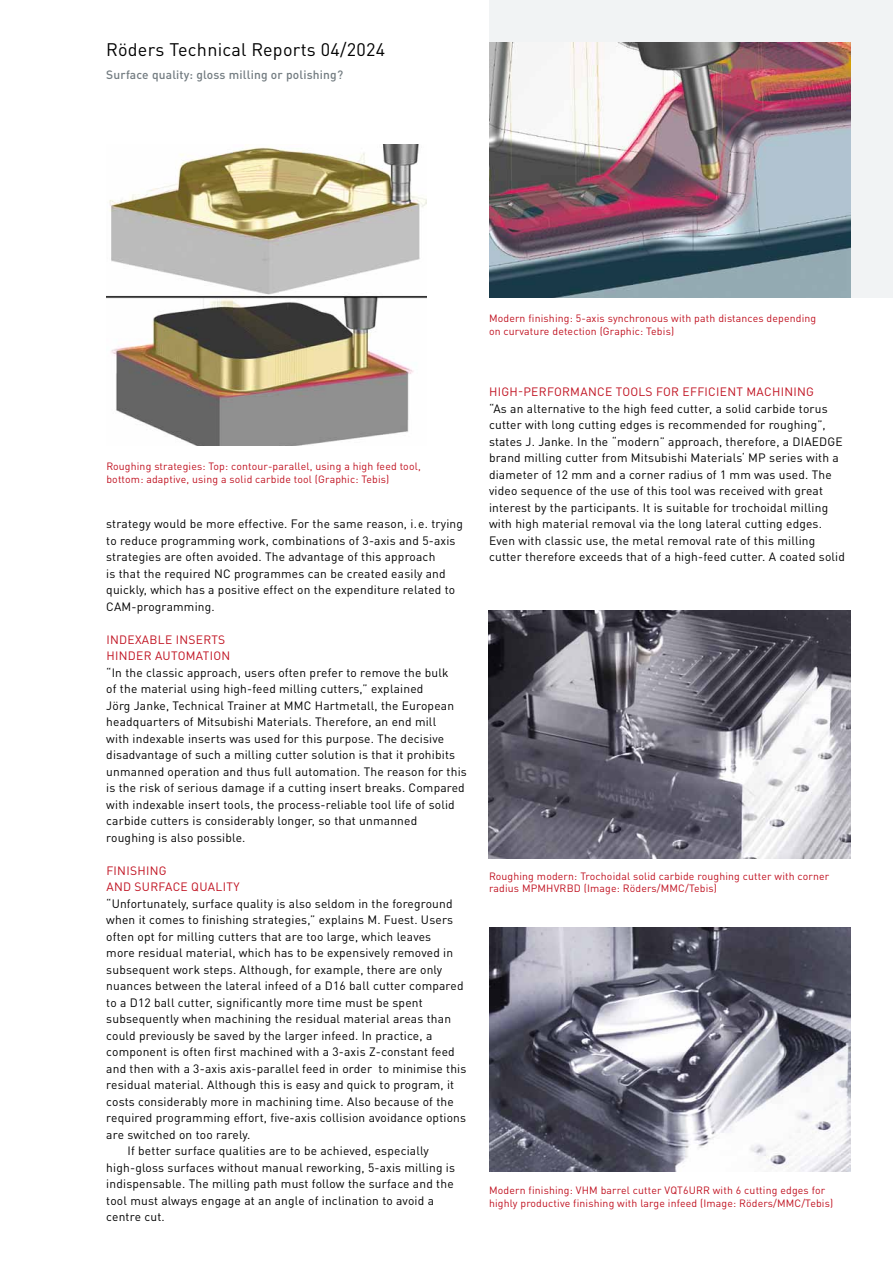
<style>
.page{position:relative;width:893px;height:1263px;background:#fff}
.page>*{position:absolute;margin:0;border:0;box-sizing:border-box;transform-origin:0 0}
.t1{font:18px "DIN Pro";letter-spacing:.015em;color:#000}
.t2{font:12px/16.5px "DIN Pro";letter-spacing:.015em;color:#000}
.t3{font:12px/16.5px "DIN Pro";letter-spacing:.025em;color:#c01120}
.t4{font:500 12px "DIN Pro";letter-spacing:.015em;color:#737c81}
.t5{font:10.5px/12.6px "DIN Pro";letter-spacing:.015em;color:#c01120}
</style>
<div class="page">
<div style="left:489px;top:0;width:404px;height:297px;background:#f1f3f4"></div>
<img style="left:106px;top:144px;width:320px;height:302px">
<img style="left:489px;top:611px;width:361px;height:247px">
<img style="left:489px;top:927px;width:361px;height:245px">
<img style="left:489px;top:43px;width:361px;height:254px">
<h1 class="t1" style="left:106px;top:36px;width:280px">Röders Technical Reports 04/2024</h1>
<p class="t4" style="left:106px;top:65px;width:238px">Surface quality: gloss milling or polishing?</p>
<p class="t5" style="left:106px;top:459px;width:316px">Roughing strategies: Top: contour-parallel, using a high feed tool, bottom: adaptive, using a solid carbide tool (Graphic: Tebis)</p>
<p class="t2" style="left:106px;top:515px;width:358px">strategy would be more effective. For the same reason, i.e. trying to reduce programming work, combinations of 3-axis and 5-axis strategies are often avoided. The advantage of this approach<br>is that the required N C programmes can be created easily and quickly, which has a positive effect on the expenditure related to CAM-programming.</p>
<p class="t3" style="left:106px;top:630px;width:37px">Indexab</p>
<p class="t3" style="left:106px;top:630px;width:105px;text-indent:52px">le i nserts hinder automatio</p>
<p class="t3" style="left:222px;top:647px;width:10px">n</p>
<p class="t2" style="left:106px;top:663px;width:362px">“In the classic approach, users often prefer to remove the bulk<br>of the material using high-feed milling cutters,” explained<br>Jörg Janke, Technical Trainer at MMC Hartmetall, the European headquarters of Mitsubishi Materials. Therefore, an end mill<br>with indexable inserts was used for this purpose. The decisive disadvantage of such a milling cutter solution is that it prohibits unmanned operation and thus full automation. The reason for this is the risk of serious damage if a cutting insert breaks. Compared with indexable insert tools, the process-reliable tool life of solid carbide cutters is considerably longer, so that unmanned roughing is also possible.</p>
<p class="t3" style="left:106px;top:861px;width:27px">Finishi</p>
<p class="t3" style="left:106px;top:861px;width:60px;text-indent:43px">ng and surfac</p>
<p class="t3" style="left:181px;top:878px;width:60px">e quality</p>
<p class="t2" style="left:106px;top:894px;width:348px">“U nfortunately, surface quality is also seldom in the foreground</p>
<p class="t2" style="left:106px;top:911px;width:348px">when it comes to finishing strategies,” explains M. Fuest. Users</p>
<p class="t2" style="left:106px;top:927px;width:326px">often opt for milling cutters that are too large, which leaves</p>
<p class="t2" style="left:106px;top:944px;width:348px">more residual material, which has to be expensively removed in</p>
<p class="t2" style="left:106px;top:960px;width:337px">subsequent work steps. Although, for example, there are only</p>
<p class="t2" style="left:106px;top:977px;width:359px">nuances between the lateral infeed of a D16 ball cutter compared</p>
<p class="t2" style="left:106px;top:993px;width:318px">to a D12 ball cutter, significantly more time must be spent</p>
<p class="t2" style="left:106px;top:1010px;width:346px">subsequently when machining the residual material areas than</p>
<p class="t2" style="left:106px;top:1026px;width:328px">could previously be saved by the larger infeed. In practice, a</p>
<p class="t2" style="left:106px;top:1043px;width:350px">component is often first machined with a 3-axis Z-constant feed</p>
<p class="t2" style="left:106px;top:1059px;width:362px">and then with a 3-axis axis-parallel feed in order to minimise this</p>
<p class="t2" style="left:106px;top:1076px;width:349px">residual material. Although this is easy and quick to program, it</p>
<p class="t2" style="left:106px;top:1092px;width:349px">costs considerably more in machining time. Also because of the</p>
<p class="t2" style="left:106px;top:1109px;width:361px">required programming effort, five-axis collision avoidance options</p>
<p class="t2" style="left:106px;top:1125px;width:146px">are switched on too rarely.</p>
<p class="t2" style="left:128px;top:1142px;width:303px">If better surface qualities are to be achieved, especially</p>
<p class="t2" style="left:106px;top:1158px;width:350px">high-gloss surfaces without manual reworking, 5-axis milling is</p>
<p class="t2" style="left:106px;top:1175px;width:349px">indispensable. The milling path must follow the surface and the</p>
<p class="t2" style="left:106px;top:1191px;width:329px">tool must always engage at an angle of inclination to avoid a</p>
<p class="t2" style="left:106px;top:1208px;width:60px">centre cut.</p>
<p class="t5" style="left:489px;top:310px;width:329px;line-height:13.5px">Modern finishing: 5-axis synchronous with path distances depending on curvature detection (Graphic: Tebis)</p>
<p class="t3" style="left:489px;top:383px;width:59px">High-performa</p>
<p class="t3" style="left:588px;top:383px;width:36px">nce too</p>
<p class="t3" style="left:638px;top:383px;width:26px">ls for</p>
<p class="t3" style="left:683px;top:383px;width:14px">effici</p>
<p class="t3" style="left:720px;top:383px;width:35px">ent machi</p>
<p class="t3" style="left:784px;top:383px;width:29px">ning</p>
<p class="t2" style="left:489px;top:399px;width:357px">“As an alternative to the high feed cutter, a solid carbide torus cutter with long cutting edges is recommended for roughing”, states J. Janke. In the “modern” approach, therefore, a DIAEDGE brand milling cutter from Mitsubishi Materials‘ MP series with a diameter of 12 mm and a corner radius of 1 mm was used. The video sequence of the use of this tool was received with great interest by the participants. It is suitable for trochoidal milling with high material removal via the long lateral cutting edges.<br>Even with classic use, the metal removal rate of this milling cutter therefore exceeds that of a high-feed cutter. A coated solid</p>
<p class="t5" style="left:489px;top:868px;width:342px">Roughing modern: Trochoidal solid carbide roughing cutter with corner radius MPMHVRBD (Image: Röders/MMC/Tebis)</p>
<p class="t5" style="left:489px;top:1183px;width:346px">Modern finishing: VHM barrel cutter VQT6U RR with 6 cutting edges for highly productive finishing with large infeed (Image: Röders/MMC/Tebis)</p>
</div>
